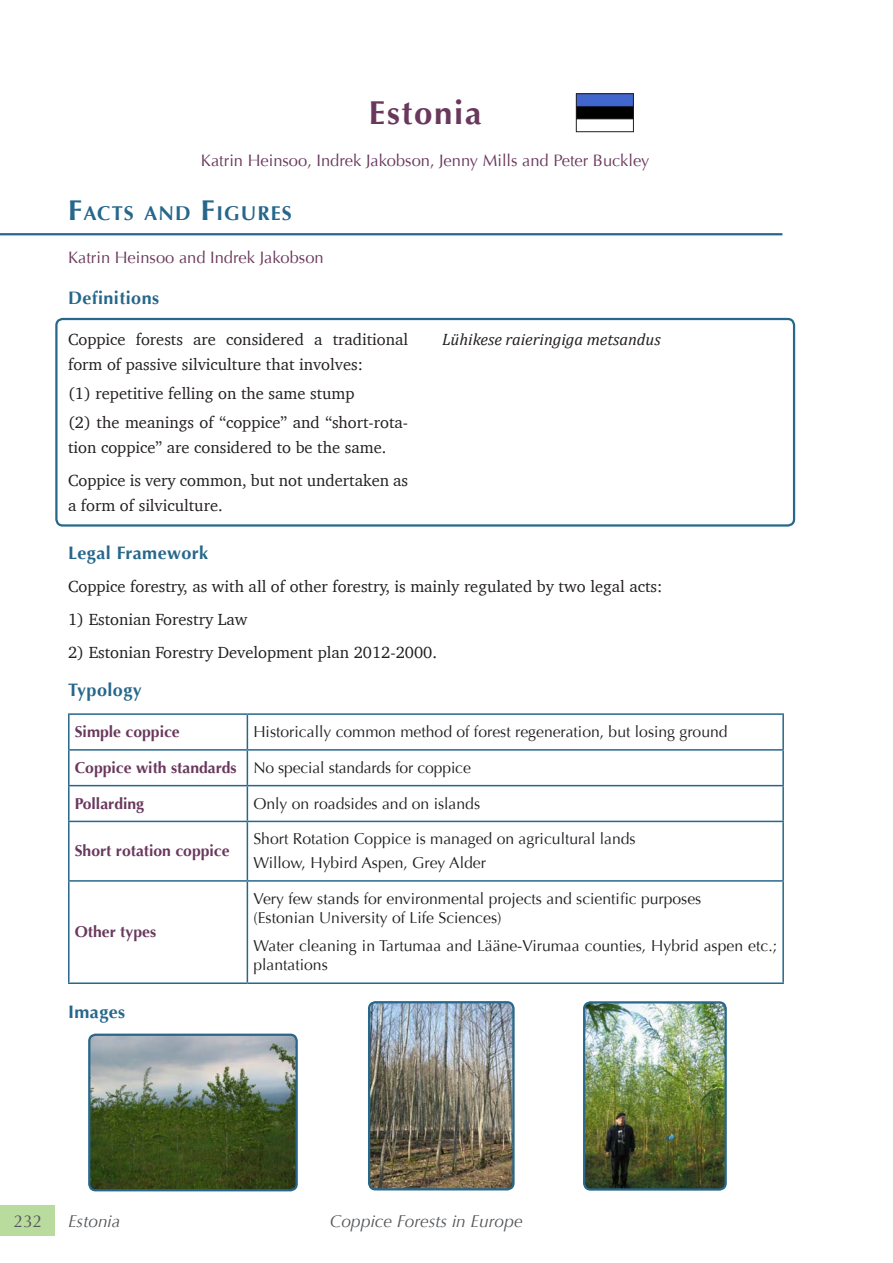
<style>
.page{position:relative;width:893px;height:1263px;background:#fff}
.page>*{position:absolute;margin:0;border:0;box-sizing:border-box;transform-origin:0 0}
.t1{font:700 33px "Optima";letter-spacing:.05em;color:#69385d}
.t2{font:700 19.95px "Optima";letter-spacing:.055em;color:#26678b}
.t3{font:700 18px "Optima";letter-spacing:.025em;color:#26678b}
.t4{font:italic 17.25px "Optima";color:#55585b}
.t5{font:17.25px "Optima";color:#55585b}
.t6{font:16.5px/24.8px "Charter";color:#231f20}
.t7{font:16.5px "Optima";color:#69385d}
.t8{font:italic 16.5px "Cambria";color:#231f20}
.t9{font:15.75px/19.5px "Optima";color:#231f20}
.t10{font:700 15.75px "Optima";color:#69385d}
.s1{font-size:28.5px}
.s2{font-weight:700;color:#69385d}
</style>
<div class="page">
<div style="left:55px;top:318px;width:740px;height:209px;border:2px solid #26678b;border-radius:6px"></div>
<hr style="left:0;top:233px;width:782px;height:2px;background:#26678b">
<hr style="left:68px;top:713px;width:179px;height:2px;background:#26678b">
<hr style="left:68px;top:715px;width:2px;height:34px;background:#26678b">
<hr style="left:247px;top:713px;width:537px;height:2px;background:#26678b">
<hr style="left:247px;top:715px;width:1px;height:34px;background:#26678b">
<hr style="left:782px;top:715px;width:2px;height:34px;background:#26678b">
<hr style="left:68px;top:749px;width:179px;height:2px;background:#26678b">
<hr style="left:68px;top:751px;width:2px;height:34px;background:#26678b">
<hr style="left:247px;top:749px;width:537px;height:2px;background:#26678b">
<hr style="left:247px;top:751px;width:1px;height:34px;background:#26678b">
<hr style="left:782px;top:751px;width:2px;height:34px;background:#26678b">
<hr style="left:68px;top:785px;width:179px;height:1px;background:#26678b">
<hr style="left:68px;top:786px;width:2px;height:35px;background:#26678b">
<hr style="left:247px;top:785px;width:537px;height:1px;background:#26678b">
<hr style="left:247px;top:786px;width:1px;height:35px;background:#26678b">
<hr style="left:782px;top:786px;width:2px;height:35px;background:#26678b">
<hr style="left:68px;top:821px;width:179px;height:1px;background:#26678b">
<hr style="left:68px;top:822px;width:2px;height:58px;background:#26678b">
<hr style="left:247px;top:821px;width:537px;height:1px;background:#26678b">
<hr style="left:247px;top:822px;width:1px;height:58px;background:#26678b">
<hr style="left:782px;top:822px;width:2px;height:58px;background:#26678b">
<hr style="left:68px;top:880px;width:179px;height:2px;background:#26678b">
<hr style="left:68px;top:882px;width:2px;height:100px;background:#26678b">
<hr style="left:247px;top:880px;width:537px;height:2px;background:#26678b">
<hr style="left:247px;top:882px;width:1px;height:100px;background:#26678b">
<hr style="left:782px;top:882px;width:2px;height:100px;background:#26678b">
<hr style="left:68px;top:982px;width:179px;height:2px;background:#26678b">
<hr style="left:247px;top:982px;width:537px;height:2px;background:#26678b">
<img style="left:578px;top:95px;width:54px;height:25px">
<div style="left:576px;top:93px;width:58px;height:39px;border:1px solid #231f20"></div>
<img style="left:91px;top:1036px;width:204px;height:152px">
<div style="left:88px;top:1033px;width:210px;height:158px;border:2px solid #26678b;border-radius:6px"></div>
<img style="left:584px;top:1004px;width:140px;height:185px">
<div style="left:583px;top:1001px;width:144px;height:189px;border:2px solid #26678b;border-radius:6px"></div>
<img style="left:371px;top:1004px;width:141px;height:183px">
<div style="left:368px;top:1001px;width:147px;height:189px;border:2px solid #26678b;border-radius:6px"></div>
<div style="left:0;top:1205px;width:54px;height:31px;background:#b9db9d"></div>
<p class="t1" style="left:369px;top:94px;width:114px">Estonia</p>
<p class="t7" style="left:201px;top:151px;width:450px">Katrin Heinsoo, Indrek Jakobson, Jenny Mills and Peter Buckley</p>
<p class="t2" style="left:68px;top:202px;width:225px"><span class="s1">F</span>ACTS AND <span class="s1">F</span>IGURES</p>
<p class="t7" style="left:68px;top:247px;width:257px">Katrin Heinsoo and Indrek Jakobson</p>
<p class="t3" style="left:68px;top:287px;width:93px">Definitions</p>
<p class="t6" style="left:68px;top:327px;width:342px">Coppice forests are considered a traditional form of passive silviculture that involves:</p>
<p class="t6" style="left:68px;top:379px;width:342px;line-height:29px">(1) repetitive felling on the same stump<br>(2) the meanings of “coppice” and “short-rota-</p>
<p class="t6" style="left:68px;top:431px;width:342px;line-height:32.8px">tion coppice” are considered to be the same.<br>Coppice is very common, but not undertaken as</p>
<p class="t6" style="left:68px;top:492px;width:156px">a form of silviculture.</p>
<p class="t8" style="left:442px;top:329px;width:220px">Lühikese raieringiga metsandus</p>
<p class="t3" style="left:68px;top:543px;width:142px">Legal Framework</p>
<p class="t6" style="left:68px;top:574px;width:596px">Coppice forestry, as with all of other forestry, is mainly regulated by two legal acts:</p>
<p class="t6" style="left:68px;top:607px;width:181px">1) Estonian Forestry Law</p>
<p class="t6" style="left:68px;top:640px;width:370px">2) Estonian Forestry Development plan 2012-2000.</p>
<p class="t3" style="left:68px;top:679px;width:75px">Typology</p>
<p class="t10" style="left:75px;top:723px;width:107px">Simple coppice</p>
<p class="t9" style="left:253px;top:722px;width:476px">Historically common method of forest regeneration, but losing ground</p>
<p class="t9" style="left:75px;top:758px;width:398px"><span class="s2">Coppice with standards</span> No special standards for coppice</p>
<p class="t10" style="left:75px;top:794px;width:71px">Pollarding</p>
<p class="t9" style="left:253px;top:794px;width:228px">Only on roadsides and on islands</p>
<p class="t10" style="left:75px;top:842px;width:156px">Short rotation coppice</p>
<p class="t9" style="left:253px;top:827px;width:384px;line-height:23.7px">Short Rotation Coppice is managed on agricultural lands<br>Willow, Hybird Aspen, Grey Alder</p>
<p class="t10" style="left:75px;top:923px;width:83px">Other types</p>
<p class="t3" style="left:68px;top:1002px;width:59px">Images</p>
<p class="t9" style="left:253px;top:889px;width:449px">Very few stands for environmental projects and scientific purposes (Estonian University of Life Sciences)</p>
<p class="t9" style="left:253px;top:936px;width:525px">Water cleaning in Tartumaa and Lääne-Virumaa counties, Hybrid aspen etc.; plantations</p>
<p class="t5" style="left:14px;top:1211px;width:30px">232</p>
<p class="t4" style="left:68px;top:1211px;width:54px">Estonia</p>
<p class="t4" style="left:330px;top:1211px;width:194px">Coppice Forests in Europe</p>
</div>
